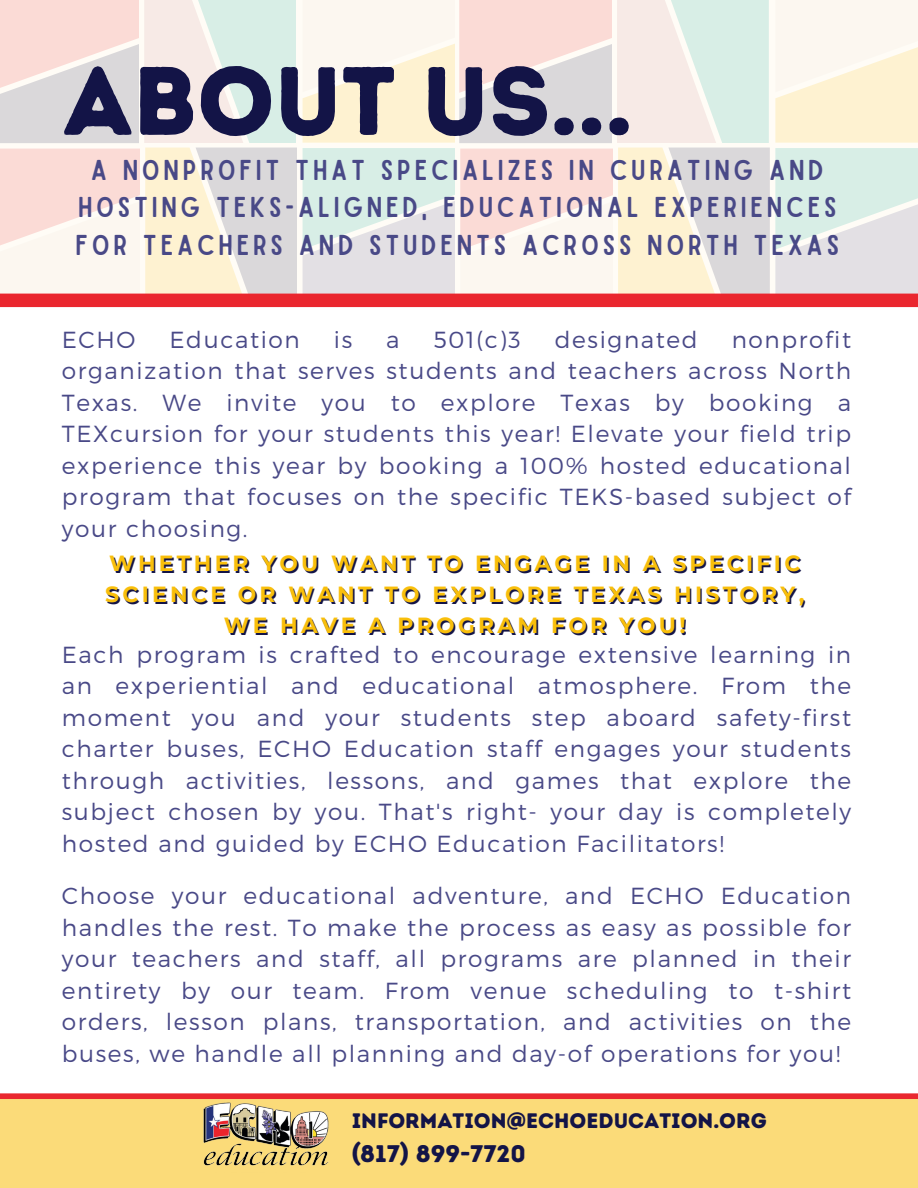
<style>
.page{position:relative;width:918px;height:1188px;background:#fff}
.page>*{position:absolute;margin:0;border:0;box-sizing:border-box;transform-origin:0 0}
.t1{font:96.9px "Intro Rust Base";color:#131447}
.t2{font:27.45px/37.5px "Sailors";letter-spacing:.135em;color:#494987;text-align:center}
.t3{font:24px "Intro Rust Base";color:#131447}
.t4{font:300 23.25px/31.5px "Montserrat";letter-spacing:.07em;color:#494987;text-align:justify}
.t5{font:700 21.9px "Montserrat";letter-spacing:.15em;color:#f9bf0b}
.t6{font:21px "Intro Rust Base";color:#131447}
</style>
<div class="page">
<div style="left:0;top:1096px;width:918px;height:92px;background:#fbdb79"></div>
<img style="left:203px;top:1102px;width:126px;height:64px">
<svg style="left:0;top:0;width:918px;height:294px"></svg>
<div style="left:0;top:294px;width:918px;height:13px;background:#ea262e"></div>
<div style="left:0;top:1093px;width:918px;height:6px;background:#e9282f"></div>
<p class="t1" style="left:63px;top:43px;width:572px">ABOUT US...</p>
<p class="t2" style="left:75px;top:152px;width:765px">A NONPROFIT THAT SPECIALIZES IN CURATING AND<br>HOSTING TEKS-ALIGNED, EDUCATIONAL EXPERIENCES<br>FOR TEACHERS AND STUDENTS ACROSS NORTH TEXAS</p>
<h1 class="t4" style="left:62px;top:322px;width:791px;text-indent:670px">nonprofit organization that serves students and teachers across North Texas. We invite you to explore Texas by booking a TEXcursion for your students this year! Elevate your field trip experience this year by booking a 100% hosted educational program that focuses on the specific TEKS-based subject of your choosing.</h1>
<h1 class="t4" style="left:62px;top:322px;width:75px">ECHO</h1>
<h1 class="t4" style="left:170px;top:322px;width:132px">Education</h1>
<h1 class="t4" style="left:334px;top:322px;width:20px">is</h1>
<h1 class="t4" style="left:386px;top:322px;width:15px">a</h1>
<h1 class="t4" style="left:434px;top:322px;width:89px">501(c)3</h1>
<h1 class="t4" style="left:555px;top:322px;width:144px">designated</h1>
<h4 class="t5" style="left:109px;top:550px;width:693px">WHETHER YOU WANT TO ENGAGE IN A SPECIFIC</h4>
<h3 class="t5" style="left:105px;top:581px;width:701px">SCIENCE OR WANT TO EXPLORE TEXAS HISTORY,</h3>
<p class="t5" style="left:224px;top:612px;width:463px">WE HAVE A PROGRAM FOR YOU!</p>
<h2 class="t4" style="left:62px;top:637px;width:791px">Each program is crafted to encourage extensive learning in an experiential and educational atmosphere. From the moment you and your students step aboard safety-first charter buses, ECHO Education staff engages your students through activities, lessons, and games that explore the subject chosen by you. That's right- your day is completely hosted and guided by ECHO Education Facilitators!</h2>
<h4 class="t4" style="left:62px;top:879px;width:791px">Choose your educational adventure, and ECHO Education handles the rest. To make the process as easy as possible for your teachers and staff, all programs are planned in their entirety by our team. From venue scheduling to t-shirt orders, lesson plans, transportation, and activities on the buses, we handle all planning and day-of operations for you!</h4>
<h4 class="t6" style="left:352px;top:1108px;width:417px">INFORMATION@ECHOEDUCATION.ORG</h4>
<p class="t3" style="left:352px;top:1139px;width:176px">(817) 899-7720</p>
</div>
